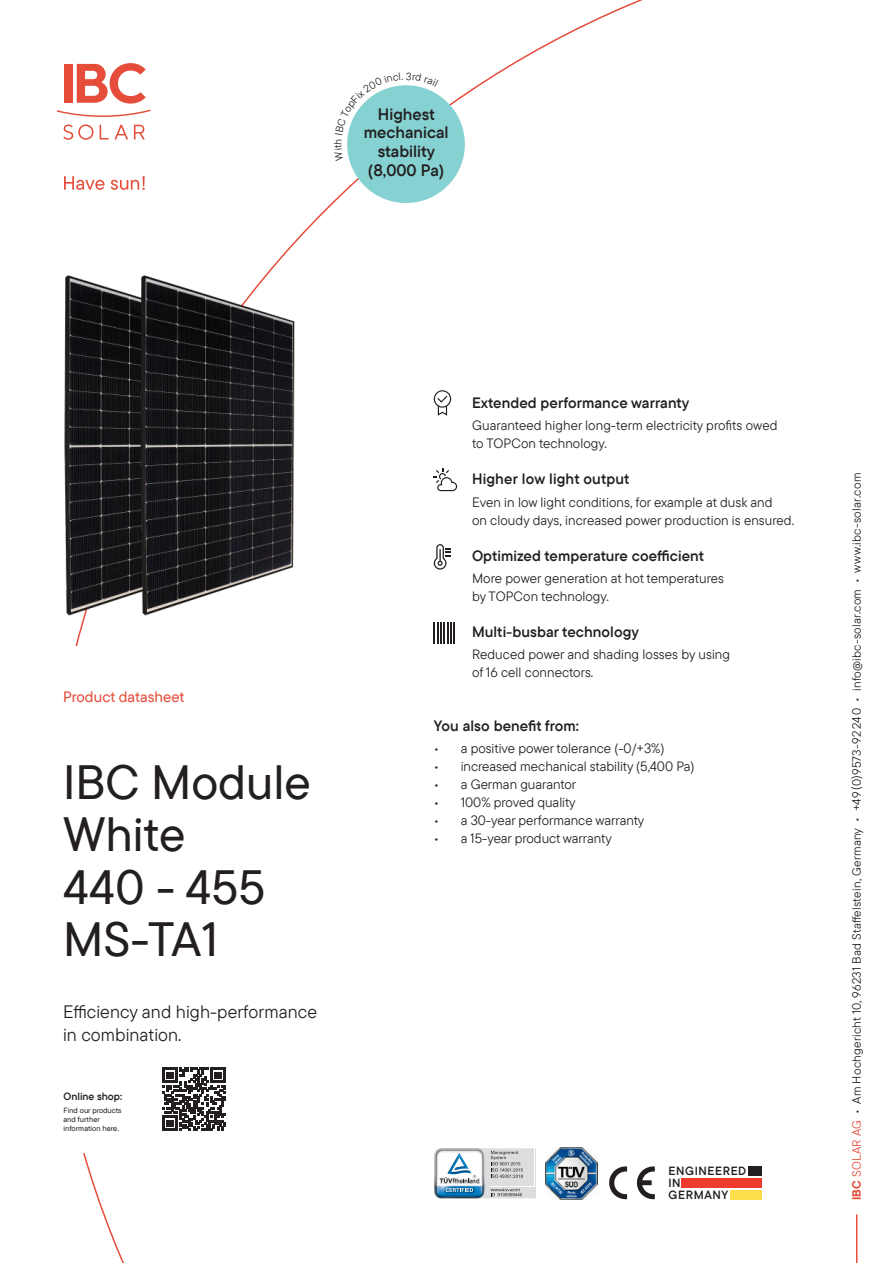
<style>
.page{position:relative;width:893px;height:1263px;background:#fff}
.page>*{position:absolute;margin:0;border:0;box-sizing:border-box;transform-origin:0 0}
.t1{font:500 48px/52.5px "IBCSOLAR";color:#231f20}
.t2{font:18px/22.5px "IBCSOLAR";letter-spacing:.005em;color:#231f20}
.t3{font:16.5px/18.8px "IBCSOLAR Db";color:#231f20;text-align:center}
.t4{font:15px "IBCSOLAR Db";letter-spacing:.005em;color:#231f20}
.t5{font:500 15px "IBCSOLAR";letter-spacing:.005em;color:#e54c3a}
.t6{font:13.5px/18px "IBCSOLAR";letter-spacing:.005em;color:#231f20}
.t7{font:12px "IBCSOLAR";letter-spacing:.02em;color:#231f20}
.t8{font:11.85px/11.9px "IBCSOLAR Db";letter-spacing:.05em;color:#231f20}
.t9{font:10.5px "IBCSOLAR Db";color:#231f20}
.t10{font:500 7.5px/9px "IBCSOLAR";color:#231f20}
.s1{font-weight:700;color:#e54c3a}
.s2{color:#e54c3a}
</style>
<div class="page">
<svg style="left:63px;top:124px;width:31px;height:16px"></svg>
<svg style="left:100px;top:125px;width:28px;height:15px"></svg>
<svg style="left:134px;top:125px;width:11px;height:15px"></svg>
<div style="left:64px;top:64px;width:8px;height:39px;background:#e54c3a"></div>
<svg style="left:77px;top:63px;width:69px;height:41px"></svg>
<svg style="left:57px;top:110px;width:93px;height:7px"></svg>
<svg style="left:64px;top:176px;width:40px;height:14px"></svg>
<svg style="left:111px;top:176px;width:34px;height:14px"></svg>
<hr style="left:856px;top:1214px;width:1px;height:49px;background:#e54c3a">
<div style="left:748px;top:1167px;width:14px;height:9px;background:#231f20"></div>
<div style="left:682px;top:1178px;width:80px;height:9px;background:#ef3b2c"></div>
<div style="left:731px;top:1190px;width:31px;height:9px;background:#ffde4e"></div>
<svg style="left:609px;top:1166px;width:18px;height:33px"></svg>
<svg style="left:636px;top:1166px;width:19px;height:33px"></svg>
<img style="left:546px;top:1147px;width:51px;height:52px">
<svg style="left:434px;top:1148px;width:101px;height:51px"></svg>
<svg style="left:162px;top:1068px;width:64px;height:63px"></svg>
<img style="left:64px;top:275px;width:68px;height:345px">
<img style="left:132px;top:268px;width:163px;height:348px">
<div style="left:347px;top:85px;width:118px;height:118px;background:#86d1d1;border-radius:50%"></div>
<svg style="left:434px;top:622px;width:4px;height:21px"></svg>
<hr style="left:440px;top:622px;width:2px;height:21px;background:#231f20">
<svg style="left:444px;top:622px;width:11px;height:21px"></svg>
<svg style="left:434px;top:468px;width:23px;height:23px"></svg>
<svg style="left:434px;top:390px;width:17px;height:26px"></svg>
<svg style="left:434px;top:544px;width:16px;height:26px"></svg>
<svg style="left:347px;top:85px;width:91px;height:76px"></svg>
<p class="t3" style="left:364px;top:106px;width:86px">Highest mechanical stability (8,000 Pa)</p>
<p class="t5" style="left:63px;top:690px;width:123px">Product datasheet</p>
<h1 class="t1" style="left:63px;top:758px;width:249px">IBC Module<br>White<br>440 - 455<br>MS-TA1</h1>
<h2 class="t2" style="left:63px;top:1001px;width:255px">Efficiency and high-performance in combination.</h2>
<p class="t9" style="left:64px;top:1092px;width:60px">Online shop:</p>
<p class="t10" style="left:64px;top:1106px;width:60px">Find our products and further information here.</p>
<p class="t4" style="left:472px;top:397px;width:219px">Extended performance warranty</p>
<p class="t6" style="left:472px;top:416px;width:307px">Guaranteed higher long-term electricity profits owed to TOPCon technology.</p>
<p class="t4" style="left:472px;top:473px;width:159px">Higher low light output</p>
<p class="t6" style="left:472px;top:493px;width:324px">Even in low light conditions, for example at dusk and<br>on cloudy days, increased power production is ensured.</p>
<p class="t4" style="left:472px;top:544px;width:234px">Optimized temperature coefficient</p>
<p class="t6" style="left:472px;top:569px;width:254px">More power generation at hot temperatures by TOPCon technology.</p>
<p class="t4" style="left:472px;top:626px;width:168px">Multi-busbar technology</p>
<p class="t6" style="left:472px;top:645px;width:259px">Reduced power and shading losses by using of 16 cell connectors.</p>
<p class="t4" style="left:434px;top:715px;width:147px">You also benefit from:</p>
<p class="t6" style="left:434px;top:740px;width:232px">• a positive power tolerance (-0/+3%)</p>
<p class="t6" style="left:434px;top:758px;width:262px">• increased mechanical stability (5,400 Pa)</p>
<p class="t6" style="left:434px;top:776px;width:144px">• a German guarantor</p>
<p class="t6" style="left:434px;top:794px;width:143px">• 100% proved quality</p>
<p class="t6" style="left:434px;top:812px;width:212px">• a 30-year performance warranty</p>
<p class="t6" style="left:434px;top:830px;width:180px">• a 15-year product warranty</p>
<p class="t8" style="left:668px;top:1166px;width:79px">ENGINEERED<br>IN<br>GERMANY</p>
<p class="t7" style="left:848px;top:1200px;width:729px;rotate:-90deg"><span class="s1">IBC</span> <span class="s2">SOLAR AG</span> • Am Hochgericht 10, 96231 Bad Staffelstein, Germany • +49 (0)9573-92 24 0 • info@ibc-solar.com • www.ibc-solar.com</p>
</div>
